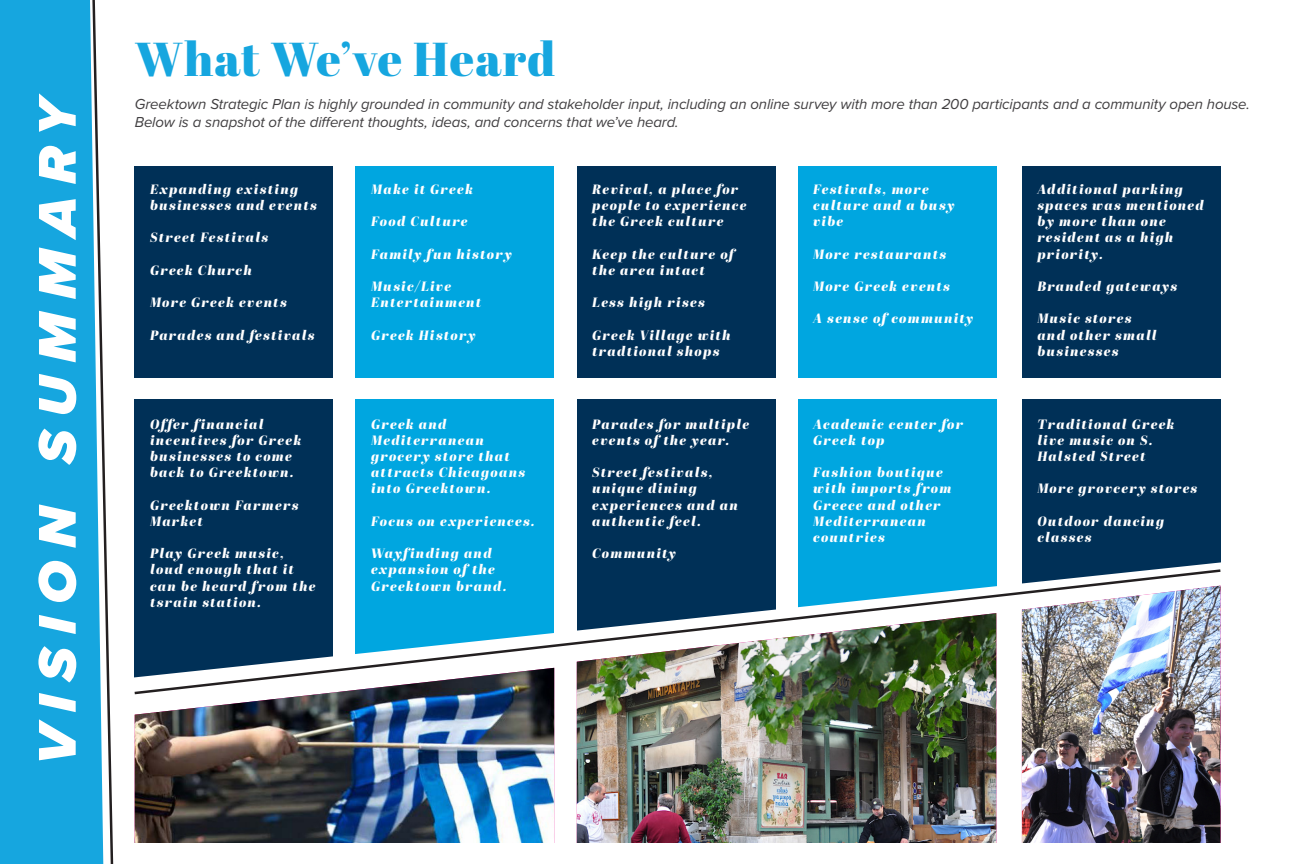
<style>
.page{position:relative;width:1296px;height:864px;background:#fff}
.page>*{position:absolute;margin:0;border:0;box-sizing:border-box;transform-origin:0 0}
.body_text{font:italic 900 55px "Proxima Nova";color:#fff}
.Headers{font:47.5px "Abril Fatface";letter-spacing:.025em;color:#16a6df}
.body_text-2{font:italic 15px/17.5px "Proxima Nova";letter-spacing:-.01em;color:#413f41}
._03_Body{font:italic 13.5px/16.2px "Abril Fatface";letter-spacing:.09em;color:#fff}
</style>
<div class="page">
<svg style="left:103px;top:385px;width:11px;height:479px"></svg>
<div style="left:0;top:0;width:103px;height:864px;background:#16a6df"></div>
<div style="left:356px;top:166px;width:198px;height:212px;background:#00a6e0"></div>
<div style="left:356px;top:400px;width:198px;height:293px;background:#00a6e0"></div>
<div style="left:798px;top:166px;width:198px;height:212px;background:#00a6e0"></div>
<div style="left:798px;top:400px;width:198px;height:293px;background:#00a6e0"></div>
<div style="left:135px;top:166px;width:198px;height:212px;background:#003057"></div>
<div style="left:135px;top:400px;width:198px;height:293px;background:#003057"></div>
<div style="left:577px;top:166px;width:198px;height:212px;background:#003057"></div>
<div style="left:577px;top:400px;width:198px;height:293px;background:#003057"></div>
<div style="left:1022px;top:166px;width:198px;height:212px;background:#003057"></div>
<div style="left:1022px;top:400px;width:198px;height:293px;background:#003057"></div>
<svg style="left:134px;top:568px;width:1087px;height:128px"></svg>
<img style="left:135px;top:668px;width:419px;height:175px">
<img style="left:577px;top:613px;width:419px;height:230px">
<img style="left:1022px;top:586px;width:199px;height:257px">
<p class="body_text" style="left:16px;top:764px;width:673px;rotate:-90deg">VISION SUMMARY</p>
<p class="Headers" style="left:135px;top:26px;width:422px">What We’ve Heard</p>
<p class="body_text-2" style="left:135px;top:95px;width:1117px">Greektown Strategic Plan is highly grounded in community and stakeholder input, including an online survey with more than 200 participants and a community open house.<br>Below is a snapshot of the different thoughts, ideas, and concerns that we’ve heard.</p>
<p class="_03_Body" style="left:150px;top:180px;width:168px">Expanding existing businesses and events</p>
<p class="_03_Body" style="left:150px;top:229px;width:120px">Street Festivals</p>
<p class="_03_Body" style="left:150px;top:261px;width:103px">Greek Church</p>
<p class="_03_Body" style="left:150px;top:294px;width:138px">More Greek events</p>
<p class="_03_Body" style="left:150px;top:326px;width:166px">Parades and festivals</p>
<p class="_03_Body" style="left:150px;top:415px;width:153px">Offer financial incentives for Greek businesses to come back to Greektown.</p>
<p class="_03_Body" style="left:150px;top:496px;width:150px">Greektown Farmers<br>Market</p>
<p class="_03_Body" style="left:150px;top:545px;width:167px">Play Greek music, loud enough that it can be heard from the tsrain station.</p>
<p class="_03_Body" style="left:371px;top:180px;width:103px">Make it Greek</p>
<p class="_03_Body" style="left:371px;top:213px;width:98px">Food Culture</p>
<p class="_03_Body" style="left:371px;top:245px;width:142px">Family fun history</p>
<p class="_03_Body" style="left:371px;top:278px;width:112px">Music/Live<br>Entertainment</p>
<p class="_03_Body" style="left:371px;top:326px;width:106px">Greek History</p>
<p class="_03_Body" style="left:371px;top:415px;width:156px">Greek and<br>Mediterranean grocery store that attracts Chicagoans into Greektown.</p>
<p class="_03_Body" style="left:371px;top:512px;width:165px">Focus on experiences.</p>
<p class="_03_Body" style="left:371px;top:545px;width:137px">Wayfinding and expansion of the<br>Greektown brand.</p>
<p class="_03_Body" style="left:592px;top:180px;width:156px">Revival, a place for people to experience the Greek culture</p>
<p class="_03_Body" style="left:592px;top:245px;width:143px">Keep the culture of the area intact</p>
<p class="_03_Body" style="left:592px;top:294px;width:114px">Less high rises</p>
<p class="_03_Body" style="left:592px;top:326px;width:140px">Greek Village with tradtional shops</p>
<p class="_03_Body" style="left:592px;top:415px;width:158px">Parades for multiple events of the year.</p>
<p class="_03_Body" style="left:592px;top:464px;width:147px">Street festivals, unique dining experiences and an authentic feel.</p>
<p class="_03_Body" style="left:592px;top:545px;width:85px">Community</p>
<p class="_03_Body" style="left:813px;top:180px;width:143px">Festivals, more culture and a busy vibe</p>
<p class="_03_Body" style="left:813px;top:245px;width:135px">More restaurants</p>
<p class="_03_Body" style="left:813px;top:278px;width:138px">More Greek events</p>
<p class="_03_Body" style="left:813px;top:310px;width:162px">A sense of community</p>
<p class="_03_Body" style="left:813px;top:415px;width:151px">Academic center for<br>Greek top</p>
<p class="_03_Body" style="left:813px;top:464px;width:140px">Fashion boutique with imports from<br>Greece and other<br>Mediterranean countries</p>
<p class="_03_Body" style="left:1037px;top:180px;width:168px">Additional parking spaces was mentioned by more than one resident as a high priority.</p>
<p class="_03_Body" style="left:1037px;top:278px;width:141px">Branded gateways</p>
<p class="_03_Body" style="left:1037px;top:310px;width:121px">Music stores and other small businesses</p>
<p class="_03_Body" style="left:1037px;top:415px;width:139px">Traditional Greek live music on S.<br>Halsted Street</p>
<p class="_03_Body" style="left:1037px;top:480px;width:162px">More grovcery stores</p>
<p class="_03_Body" style="left:1037px;top:512px;width:128px">Outdoor dancing classes</p>
</div>
